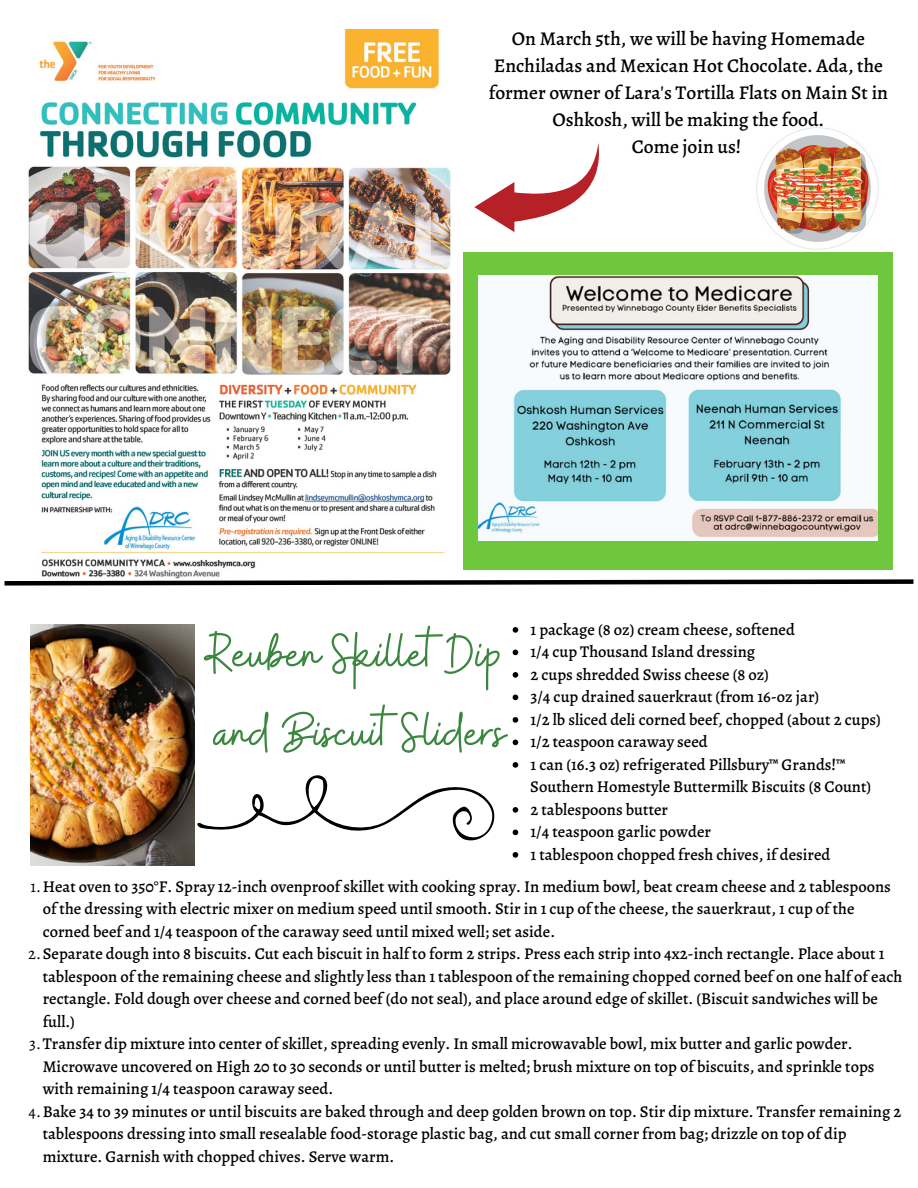
<style>
.page{position:relative;width:918px;height:1188px;background:#fff}
.page>*{position:absolute;margin:0;border:0;box-sizing:border-box;transform-origin:0 0}
.t1{font:57px/78.8px "Buffalo";color:#3b8740}
.t2{font:500 19.5px/27px "Alegreya";color:#000;text-align:center}
.t3{font:500 16.5px/22.5px "Alegreya";color:#000}
.s1{font-weight:400}
</style>
<div class="page">
<img style="left:28px;top:30px;width:436px;height:547px">
<img style="left:30px;top:624px;width:165px;height:241px">
<svg style="left:4px;top:577px;width:910px;height:9px"></svg>
<svg style="left:197px;top:775px;width:298px;height:66px"></svg>
<div style="left:463px;top:253px;width:430px;height:317px;background:#6ec73c"></div>
<img style="left:478px;top:275px;width:400px;height:265px">
<svg style="left:474px;top:143px;width:125px;height:89px"></svg>
<img style="left:756px;top:127px;width:123px;height:123px">
<svg style="left:513px;top:627px;width:5px;height:6px"></svg>
<svg style="left:513px;top:650px;width:5px;height:5px"></svg>
<svg style="left:513px;top:672px;width:5px;height:6px"></svg>
<svg style="left:513px;top:695px;width:5px;height:5px"></svg>
<svg style="left:513px;top:717px;width:5px;height:6px"></svg>
<svg style="left:513px;top:740px;width:5px;height:5px"></svg>
<svg style="left:513px;top:762px;width:5px;height:6px"></svg>
<svg style="left:513px;top:807px;width:5px;height:6px"></svg>
<svg style="left:513px;top:830px;width:5px;height:5px"></svg>
<svg style="left:513px;top:852px;width:5px;height:6px"></svg>
<p class="t2" style="left:489px;top:25px;width:401px">On March 5th, we will be having Homemade Enchiladas and Mexican Hot Chocolate. Ada, the former owner of Lara's Tortilla Flats on Main St in Oshkosh, will be making the food.<br>Come join us!</p>
<p class="t1" style="left:206px;top:617px;width:301px">Reuben Skillet Dip and Biscuit Sliders</p>
<p class="t3" style="left:531px;top:618px;width:266px">1 package (8 oz) cream cheese, softened</p>
<p class="t3" style="left:531px;top:641px;width:226px">1/4 cup Thousand Island dressing</p>
<p class="t3" style="left:531px;top:663px;width:240px">2 cups shredded Swiss cheese (8 oz)</p>
<p class="t3" style="left:531px;top:686px;width:290px">3/4 cup drained sauerkraut (from 16-oz jar)</p>
<p class="t3" style="left:531px;top:708px;width:352px">1/2 lb sliced deli corned beef, chopped (about 2 cups)</p>
<p class="t3" style="left:531px;top:731px;width:179px">1/2 teaspoon caraway seed</p>
<p class="t3" style="left:531px;top:753px;width:317px">1 can (16.3 oz) refrigerated Pillsbury™ Grands!™</p>
<p class="t3" style="left:530px;top:776px;width:342px">Southern Homestyle Buttermilk Biscuits (8 Count)</p>
<p class="t3" style="left:531px;top:798px;width:139px">2 tablespoons butter</p>
<h3 class="t3" style="left:531px;top:821px;width:182px">1/4 teaspoon garlic powder</h3>
<p class="t3" style="left:531px;top:843px;width:301px">1 tablespoon chopped fresh chives, if desired</p>
<p class="t3" style="left:43px;top:875px;width:850px;text-indent:-12px"><span class="s1">1.</span>Heat oven to 350°F. Spray 12-inch ovenproof skillet with cooking spray. In medium bowl, beat cream cheese and 2 tablespoons of the dressing with electric mixer on medium speed until smooth. Stir in 1 cup of the cheese, the sauerkraut, 1 cup of the corned beef and 1/4 teaspoon of the caraway seed until mixed well; set aside.</p>
<h2 class="t3" style="left:43px;top:943px;width:861px;text-indent:-15px"><span class="s1">2.</span>Separate dough into 8 biscuits. Cut each biscuit in half to form 2 strips. Press each strip into 4x2-inch rectangle. Place about 1 tablespoon of the remaining cheese and slightly less than 1 tablespoon of the remaining chopped corned beef on one half of each rectangle. Fold dough over cheese and corned beef (do not seal), and place around edge of skillet. (Biscuit sandwiches will be full.)</h2>
<p class="t3" style="left:43px;top:1033px;width:833px;text-indent:-14px"><span class="s1">3.</span>Transfer dip mixture into center of skillet, spreading evenly. In small microwavable bowl, mix butter and garlic powder.<br>Microwave uncovered on High 20 to 30 seconds or until butter is melted; brush mixture on top of biscuits, and sprinkle tops with remaining 1/4 teaspoon caraway seed.</p>
<p class="t3" style="left:43px;top:1100px;width:860px;text-indent:-14px"><span class="s1">4.</span>Bake 34 to 39 minutes or until biscuits are baked through and deep golden brown on top. Stir dip mixture. Transfer remaining 2 tablespoons dressing into small resealable food-storage plastic bag, and cut small corner from bag; drizzle on top of dip mixture. Garnish with chopped chives. Serve warm.</p>
</div>
